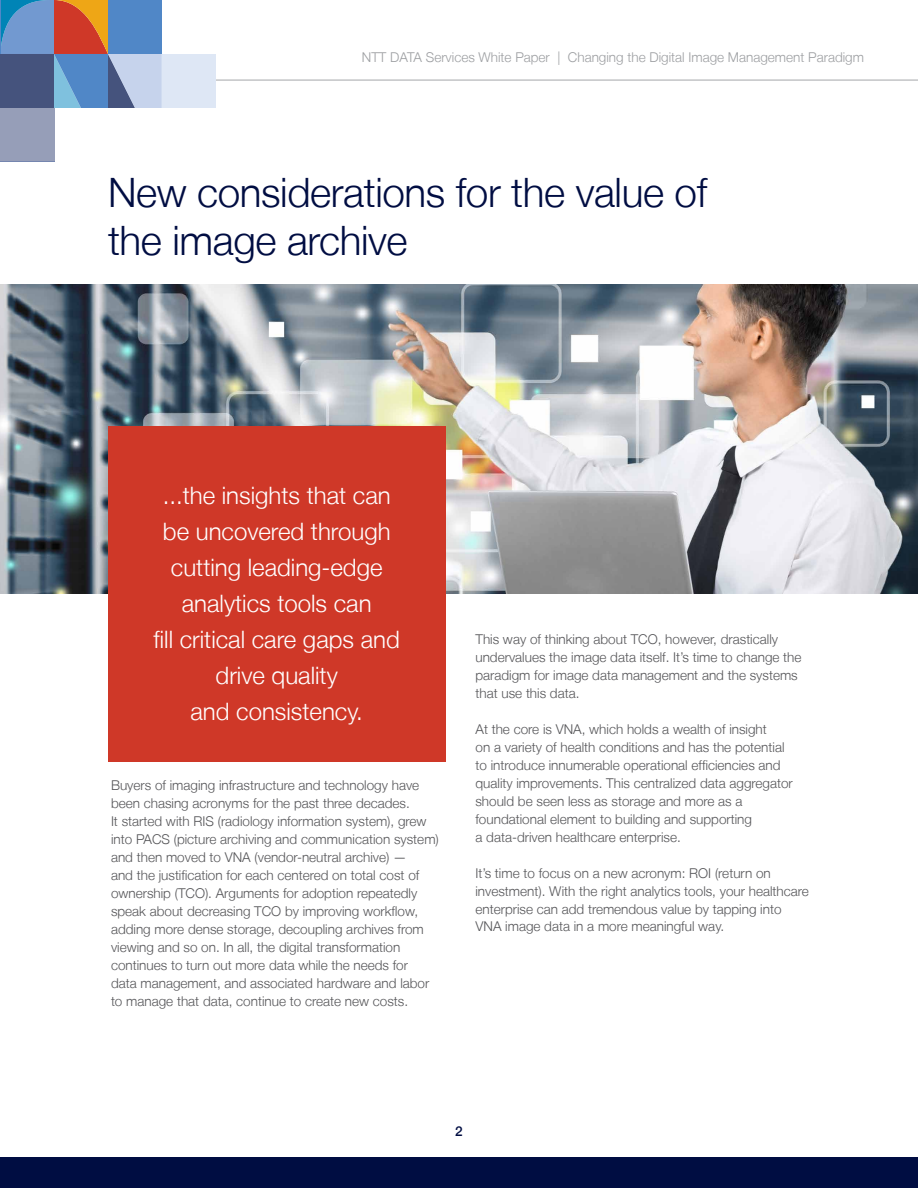
<style>
.page{position:relative;width:918px;height:1188px;background:#fff}
.page>*{position:absolute;margin:0;border:0;box-sizing:border-box;transform-origin:0 0}
.t1{font:300 40.5px/48px "Helvetica Neue LT";letter-spacing:-.01em;color:#000d42}
.t2{font:300 24px/36px "Helvetica Neue LT";color:#fff;text-align:center}
.t3{font:300 13.5px/18px "Helvetica Neue LT";color:#565659}
.t4{font:300 13.5px "Helvetica Neue LT";color:#9d9fa2}
.t5{font:500 13.5px "Helvetica Neue LT";color:#000d42}
</style>
<div class="page">
<hr style="left:216px;top:79px;width:702px;height:2px;background:#c2c4c6">
<div style="left:0;top:1158px;width:918px;height:30px;background:#000d42"></div>
<svg style="left:0;top:0;width:162px;height:108px;background:#7782a2"></svg>
<div style="left:0;top:108px;width:54px;height:54px;background:#969eb8"></div>
<div style="left:162px;top:54px;width:54px;height:54px;background:#dee7f5"></div>
<img style="left:0;top:284px;width:918px;height:310px">
<div style="left:108px;top:427px;width:338px;height:335px;background:#cf3828"></div>
<p class="t4" style="left:362px;top:49px;width:504px">NTT DATA Services White Paper | Changing the Digital Image Management Paradigm</p>
<h1 class="t1" style="left:108px;top:168px;width:601px">New considerations for the value of the image archive</h1>
<h2 class="t2" style="left:154px;top:477px;width:248px">...the insights that can be uncovered through cutting leading-edge analytics tools can<br>fill critical care gaps and drive quality<br>and consistency.</h2>
<p class="t3" style="left:111px;top:776px;width:329px">Buyers of imaging infrastructure and technology have been chasing acronyms for the past three decades.<br>It started with RIS (radiology information system), grew into PACS (picture archiving and communication system) and then moved to VNA (vendor-neutral archive) —<br>and the justification for each centered on total cost of ownership (TCO). Arguments for adoption repeatedly speak about decreasing TCO by improving workflow, adding more dense storage, decoupling archives from viewing and so on. In all, the digital transformation continues to turn out more data while the needs for<br>data management, and associated hardware and labor to manage that data, continue to create new costs.</p>
<p class="t3" style="left:476px;top:629px;width:328px">This way of thinking about TCO, however, drastically undervalues the image data itself. It’s time to change the paradigm for image data management and the systems that use this data.</p>
<p class="t3" style="left:476px;top:719px;width:319px">At the core is VNA, which holds a wealth of insight<br>on a variety of health conditions and has the potential to introduce innumerable operational efficiencies and quality improvements. This centralized data aggregator should be seen less as storage and more as a foundational element to building and supporting<br>a data-driven healthcare enterprise.</p>
<p class="t3" style="left:476px;top:863px;width:335px">It’s time to focus on a new acronym: ROI (return on investment). With the right analytics tools, your healthcare enterprise can add tremendous value by tapping into VNA image data in a more meaningful way.</p>
<p class="t5" style="left:455px;top:1123px;width:9px">2</p>
</div>
